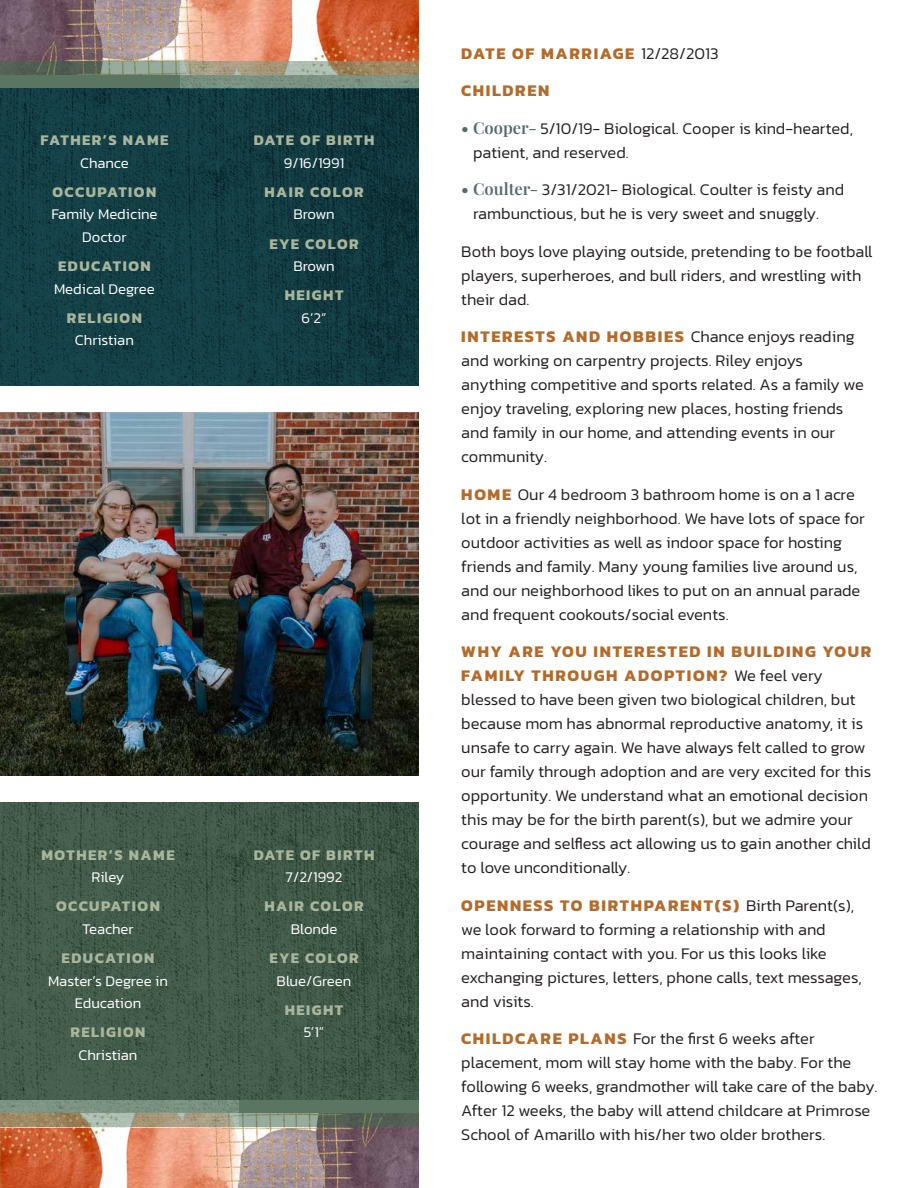
<style>
.page{position:relative;width:918px;height:1188px;background:#fff}
.page>*{position:absolute;margin:0;border:0;box-sizing:border-box;transform-origin:0 0}
.t1{font:300 16.5px/24px "Kanit";color:#231f20}
.t2{font:700 16.5px "Kanit";letter-spacing:.1em;color:#b46a2a}
.t3{font:700 15px "Kanit";letter-spacing:.1em;color:#a9b69c}
.t4{font:300 15px/22.5px "Kanit";color:#fff;text-align:center}
.s1{font-weight:300;color:#231f20}
.s2{font-family:"Playfair Display";font-weight:600;color:#556970}
.s3{color:#556970}
.s4{font-weight:700;color:#b46a2a}
</style>
<div class="page">
<img style="left:0;top:88px;width:418px;height:298px">
<img style="left:0;top:802px;width:418px;height:298px">
<img style="left:0;top:413px;width:418px;height:363px">
<div style="left:0;top:1100px;width:418px;height:27px;background:#5b7563"></div>
<img style="left:0;top:1100px;width:238px;height:14px">
<img style="left:0;top:1114px;width:418px;height:74px">
<div style="left:0;top:61px;width:418px;height:27px;background:#5b7563"></div>
<img style="left:180px;top:75px;width:238px;height:13px">
<img style="left:0;top:0;width:418px;height:75px">
<p class="t3" style="left:40px;top:128px;width:129px">FATHER’S NAME</p>
<p class="t4" style="left:80px;top:151px;width:50px">Chance</p>
<p class="t3" style="left:53px;top:180px;width:105px">OCCUPATION</p>
<p class="t4" style="left:51px;top:203px;width:108px">Family Medicine<br>Doctor</p>
<p class="t3" style="left:58px;top:254px;width:94px">EDUCATION</p>
<p class="t4" style="left:54px;top:277px;width:102px">Medical Degree</p>
<p class="t3" style="left:67px;top:306px;width:77px">RELIGION</p>
<p class="t4" style="left:75px;top:329px;width:61px">Christian</p>
<p class="t3" style="left:254px;top:128px;width:122px">DATE OF BIRTH</p>
<p class="t4" style="left:284px;top:151px;width:62px">9/16/1991</p>
<p class="t3" style="left:264px;top:180px;width:101px">HAIR COLOR</p>
<p class="t4" style="left:293px;top:203px;width:43px">Brown</p>
<p class="t3" style="left:269px;top:232px;width:91px">EYE COLOR</p>
<p class="t4" style="left:293px;top:255px;width:43px">Brown</p>
<p class="t3" style="left:285px;top:284px;width:60px">HEIGHT</p>
<p class="t4" style="left:302px;top:306px;width:26px">6’2”</p>
<p class="t3" style="left:41px;top:843px;width:135px">MOTHER’S NAME</p>
<p class="t4" style="left:92px;top:866px;width:34px">Riley</p>
<p class="t3" style="left:56px;top:895px;width:105px">OCCUPATION</p>
<p class="t4" style="left:82px;top:917px;width:53px">Teacher</p>
<p class="t3" style="left:62px;top:946px;width:94px">EDUCATION</p>
<p class="t4" style="left:48px;top:969px;width:121px">Master’s Degree in<br>Education</p>
<p class="t3" style="left:70px;top:1021px;width:77px">RELIGION</p>
<p class="t4" style="left:78px;top:1043px;width:61px">Christian</p>
<p class="t3" style="left:254px;top:843px;width:122px">DATE OF BIRTH</p>
<p class="t4" style="left:286px;top:866px;width:58px">7/2/1992</p>
<p class="t3" style="left:264px;top:895px;width:101px">HAIR COLOR</p>
<p class="t4" style="left:291px;top:917px;width:48px">Blonde</p>
<p class="t3" style="left:269px;top:946px;width:91px">EYE COLOR</p>
<p class="t4" style="left:277px;top:969px;width:76px">Blue/Green</p>
<p class="t3" style="left:285px;top:998px;width:60px">HEIGHT</p>
<p class="t4" style="left:304px;top:1021px;width:22px">5’1”</p>
<p class="t2" style="left:461px;top:40px;width:259px">DATE OF MARRIAGE <span class="s1">12/28/2013</span></p>
<p class="t2" style="left:461px;top:78px;width:90px">CHILDREN</p>
<p class="t1" style="left:473px;top:116px;width:382px;text-indent:-12px"><span class="s2">• Cooper</span><span class="s3">-</span> 5/10/19- Biological. Cooper is kind-hearted, patient, and reserved.</p>
<p class="t1" style="left:473px;top:177px;width:373px;text-indent:-12px"><span class="s2">• Coulter</span><span class="s3">-</span> 3/31/2021- Biological. Coulter is feisty and rambunctious, but he is very sweet and snuggly.</p>
<p class="t1" style="left:461px;top:239px;width:413px">Both boys love playing outside, pretending to be football players, superheroes, and bull riders, and wrestling with their dad.</p>
<p class="t1" style="left:461px;top:324px;width:404px"><span class="s4">INTERESTS AND HOBBIES</span> Chance enjoys reading and working on carpentry projects. Riley enjoys anything competitive and sports related. As a family we enjoy traveling, exploring new places, hosting friends and family in our home, and attending events in our community.</p>
<p class="t1" style="left:461px;top:482px;width:405px"><span class="s4">HOME</span> Our 4 bedroom 3 bathroom home is on a 1 acre lot in a friendly neighborhood. We have lots of space for outdoor activities as well as indoor space for hosting friends and family. Many young families live around us, and our neighborhood likes to put on an annual parade and frequent cookouts/social events.</p>
<p class="t1" style="left:461px;top:640px;width:411px"><span class="s4">WHY ARE YOU INTERESTED IN BUILDING YOUR FAMILY THROUGH ADOPTION?</span> We feel very blessed to have been given two biological children, but because mom has abnormal reproductive anatomy, it is unsafe to carry again. We have always felt called to grow our family through adoption and are very excited for this opportunity. We understand what an emotional decision this may be for the birth parent(s), but we admire your courage and selfless act allowing us to gain another child to love unconditionally.</p>
<p class="t1" style="left:461px;top:893px;width:402px"><span class="s4">OPENNESS TO BIRTHPARENT(S)</span> Birth Parent(s), we look forward to forming a relationship with and maintaining contact with you. For us this looks like exchanging pictures, letters, phone calls, text messages, and visits.</p>
<p class="t1" style="left:461px;top:1027px;width:418px"><span class="s4">CHILDCARE PLANS</span> For the first 6 weeks after placement, mom will stay home with the baby. For the following 6 weeks, grandmother will take care of the baby.<br>After 12 weeks, the baby will attend childcare at Primrose School of Amarillo with his/her two older brothers.</p>
</div>
